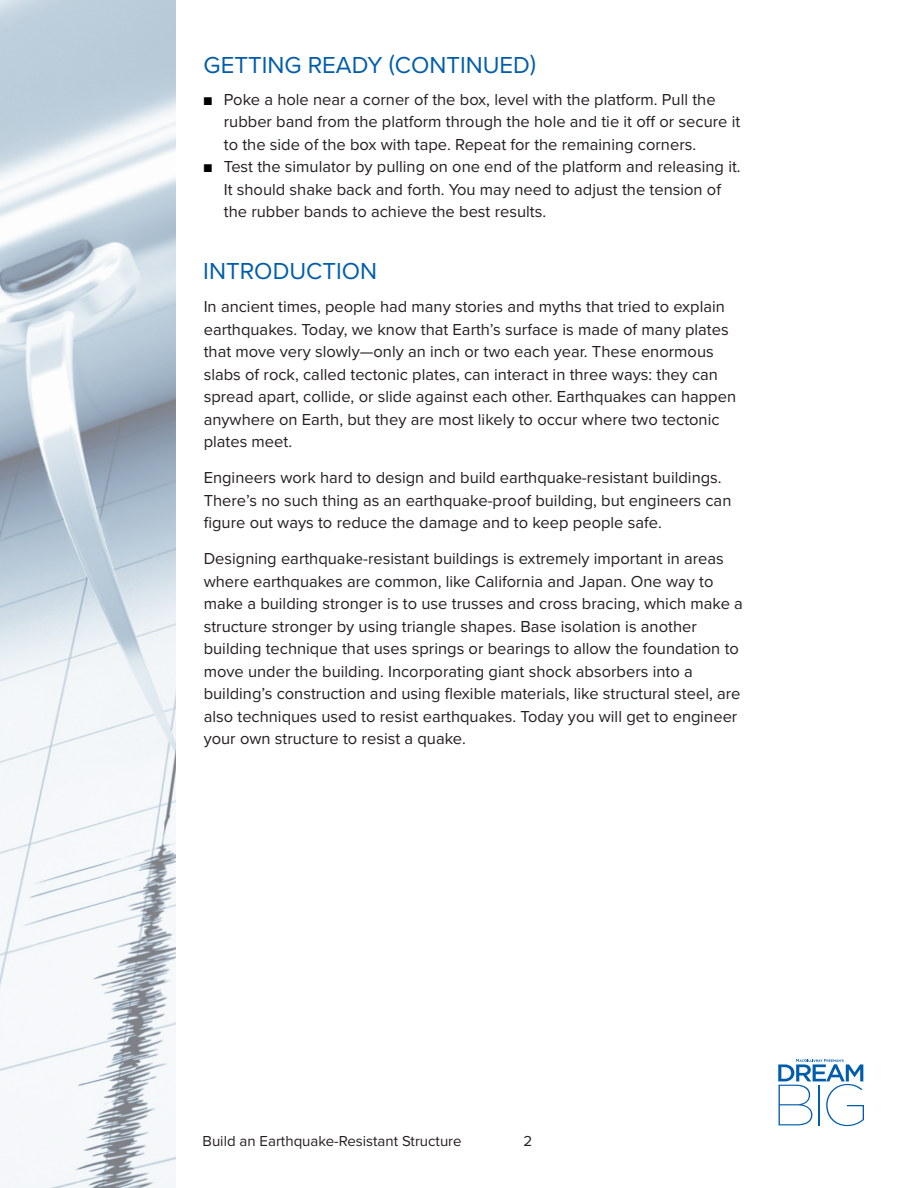
<style>
.page{position:relative;width:918px;height:1188px;background:#fff}
.page>*{position:absolute;margin:0;border:0;box-sizing:border-box;transform-origin:0 0}
.t1{font:24px "Proxima Nova";color:#015dab}
.Paragraph_Style_2{font:16.5px/22.5px "Proxima Nova";color:#231f20}
.t2{font:15px "Proxima Nova";color:#231f20}
.s1{font-size:13.5px;color:#000}
</style>
<div class="page">
<img style="left:0;top:0;width:176px;height:1188px">
<svg style="left:778px;top:1059px;width:86px;height:67px"></svg>
<p class="t1" style="left:204px;top:51px;width:334px">GETTING READY (CONTINUED)</p>
<p class="Paragraph_Style_2" style="left:224px;top:88px;width:518px;text-indent:-20px"><span class="s1">■</span> Poke a hole near a corner of the box, level with the platform. Pull the rubber band from the platform through the hole and tie it off or secure it to the side of the box with tape. Repeat for the remaining corners.</p>
<p class="Paragraph_Style_2" style="left:224px;top:156px;width:518px;text-indent:-20px"><span class="s1">■</span> Test the simulator by pulling on one end of the platform and releasing it.<br>It should shake back and forth. You may need to adjust the tension of the rubber bands to achieve the best results.</p>
<p class="t1" style="left:203px;top:257px;width:175px">INTRODUCTION</p>
<p class="Paragraph_Style_2" style="left:204px;top:296px;width:534px">In ancient times, people had many stories and myths that tried to explain earthquakes. Today, we know that Earth’s surface is made of many plates that move very slowly—only an inch or two each year. These enormous slabs of rock, called tectonic plates, can interact in three ways: they can spread apart, collide, or slide against each other. Earthquakes can happen anywhere on Earth, but they are most likely to occur where two tectonic plates meet.</p>
<p class="Paragraph_Style_2" style="left:204px;top:467px;width:529px">Engineers work hard to design and build earthquake-resistant buildings.<br>There’s no such thing as an earthquake-proof building, but engineers can figure out ways to reduce the damage and to keep people safe.</p>
<p class="Paragraph_Style_2" style="left:204px;top:548px;width:541px">Designing earthquake-resistant buildings is extremely important in areas where earthquakes are common, like California and Japan. One way to make a building stronger is to use trusses and cross bracing, which make a structure stronger by using triangle shapes. Base isolation is another building technique that uses springs or bearings to allow the foundation to move under the building. Incorporating giant shock absorbers into a building’s construction and using flexible materials, like structural steel, are also techniques used to resist earthquakes. Today you will get to engineer your own structure to resist a quake.</p>
<p class="t2" style="left:203px;top:1132px;width:261px">Build an Earthquake-Resistant Structure</p>
<p class="t2" style="left:524px;top:1132px;width:10px">2</p>
</div>
